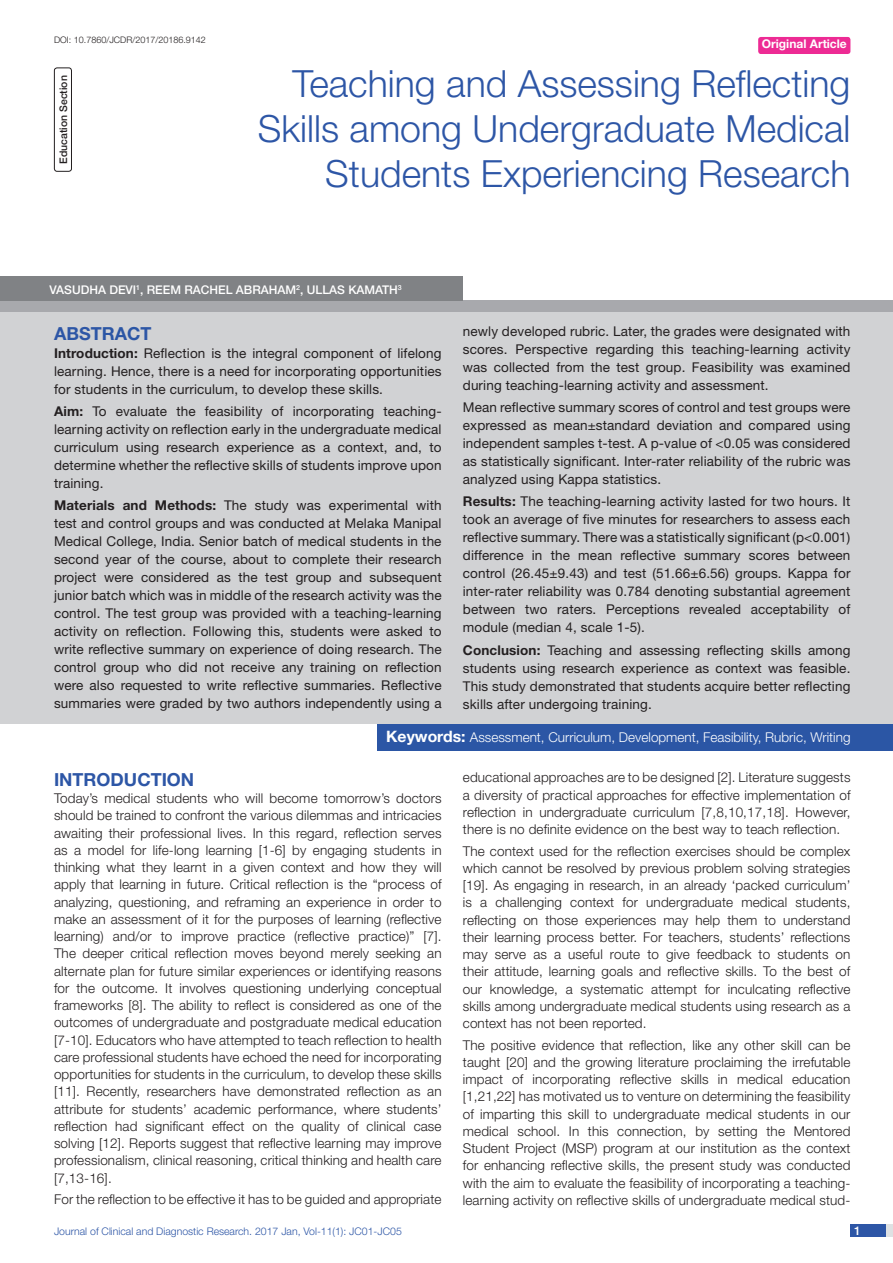
<style>
.page{position:relative;width:893px;height:1263px;background:#fff}
.page>*{position:absolute;margin:0;border:0;box-sizing:border-box;transform-origin:0 0}
.t1{font:300 37.5px/45px "Helvetica Neue";color:#2d56a6;text-align:right}
.t2{font:700 18px "Helvetica Neue";color:#2d56a6}
.t3{font:300 13.5px/17.2px "Helvetica Neue";letter-spacing:.01em;color:#231f20;text-align:justify}
.t4{font:13.5px/18px "Helvetica Neue";letter-spacing:.01em;color:#231f20;text-align:justify}
.t5{font:300 13.5px "Helvetica Neue";color:#fff}
.t6{font:500 12px "Helvetica Neue";color:#fff}
.t7{font:700 12px "Helvetica Neue";color:#fff}
.t8{font:300 10.5px "Helvetica Neue";color:#2d56a6}
.t9{font:500 10.5px "Helvetica Neue";color:#231f20}
.t10{font:300 9px "Helvetica Neue";color:#231f20}
.s1{color:#2b56a5}
.s2{font-weight:700}
.s3{font-weight:700;font-size:15.75px}
</style>
<div class="page">
<div style="left:850px;top:1224px;width:43px;height:13px;background:#dee1e3"></div>
<div style="left:850px;top:1224px;width:35px;height:13px;background:#2d56a6"></div>
<div style="left:758px;top:37px;width:92px;height:17px;background:#ed2b94;border-radius:3px"></div>
<div style="left:0;top:301px;width:893px;height:12px;background:#a8a9ad"></div>
<div style="left:0;top:313px;width:893px;height:411px;background:#d1d2d4"></div>
<div style="left:378px;top:724px;width:515px;height:26px;background:#2b56a5"></div>
<div style="left:0;top:277px;width:463px;height:24px;background:#808285"></div>
<div style="left:54px;top:68px;width:18px;height:104px;border:1px solid #231f20;border-radius:3px"></div>
<p class="t10" style="left:54px;top:35px;width:153px">DOI: 10.7860/JCDR/2017/20186.9142</p>
<p class="t7" style="left:762px;top:37px;width:87px">Original Article</p>
<p class="t9" style="left:57px;top:164px;width:90px;rotate:-90deg">EDUCATION SECTION</p>
<h1 class="t1" style="left:258px;top:60px;width:594px">Teaching and Assessing Reflecting<br>Skills among Undergraduate Medical<br>Students Experiencing Research</h1>
<p class="t6" style="left:50px;top:282px;width:69px">VASUDHA DEV</p>
<p class="t6" style="left:133px;top:282px;width:270px">I<sup>1</sup>, REEM RACHEL ABRAHAM<sup>2</sup>, ULLAS KAMATH<sup>3</sup></p>
<h2 class="t2" style="left:54px;top:322px;width:98px">ABST<span class="s1">RAC</span>T</h2>
<p class="t4" style="left:54px;top:344px;width:389px"><span class="s2">Introduction:</span> Reflection is the integral component of lifelong learning. Hence, there is a need for incorporating opportunities for students in the curriculum, to develop these skills.</p>
<p class="t4" style="left:54px;top:402px;width:389px"><span class="s2">Aim:</span> To evaluate the feasibility of incorporating teaching&shy;learning activity on reflection early in the undergraduate medical curriculum using research experience as a context, and, to determine whether the reflective skills of students improve upon training.</p>
<p class="t4" style="left:54px;top:496px;width:389px"><span class="s2">Materials and Methods:</span> The study was experimental with test and control groups and was conducted at Melaka Manipal Medical College, India. Senior batch of medical students in the second year of the course, about to complete their research project were considered as the test group and subsequent junior batch which was in middle of the research activity was the control. The test group was provided with a teaching-learning activity on reflection. Following this, students were asked to write reflective summary on experience of doing research. The control group who did not receive any training on reflection were also requested to write reflective summaries. Reflective summaries were graded by two authors independently using a</p>
<p class="t4" style="left:463px;top:322px;width:389px">newly developed rubric. Later, the grades were designated with scores. Perspective regarding this teaching-learning activity was collected from the test group. Feasibility was examined during teaching-learning activity and assessment.</p>
<p class="t4" style="left:463px;top:398px;width:389px">Mean reflective summary scores of control and test groups were expressed as mean±standard deviation and compared using independent samples t-test. A p-value of &lt;0.05 was considered as statistically significant. Inter-rater reliability of the rubric was analyzed using Kappa statistics.</p>
<p class="t4" style="left:463px;top:492px;width:389px"><span class="s2">Results:</span> The teaching-learning activity lasted for two hours. It took an average of five minutes for researchers to assess each reflective summary. There was a statistically significant (p&lt;0.001) difference in the mean reflective summary scores between control (26.45±9.43) and test (51.66±6.56) groups. Kappa for inter-rater reliability was 0.784 denoting substantial agreement between two raters. Perceptions revealed acceptability of module (median 4, scale 1-5).</p>
<p class="t4" style="left:463px;top:641px;width:389px"><span class="s2">Conclusion:</span> Teaching and assessing reflecting skills among students using research experience as context was feasible.<br>This study demonstrated that students acquire better reflecting skills after undergoing training.</p>
<p class="t5" style="left:386px;top:729px;width:466px"><span class="s3">Keywords:</span> Assessment, Curriculum, Development, Feasibility, Rubric, Writing</p>
<h2 class="t2" style="left:54px;top:768px;width:142px">Introduction</h2>
<p class="t3" style="left:54px;top:789px;width:389px">Today’s medical students who will become tomorrow’s doctors should be trained to confront the various dilemmas and intricacies awaiting their professional lives. In this regard, reflection serves as a model for life-long learning [1-6] by engaging students in thinking what they learnt in a given context and how they will apply that learning in future. Critical reflection is the “process of analyzing, questioning, and reframing an experience in order to make an assessment of it for the purposes of learning (reflective learning) and/or to improve practice (reflective practice)” [7].<br>The deeper critical reflection moves beyond merely seeking an alternate plan for future similar experiences or identifying reasons for the outcome. It involves questioning underlying conceptual frameworks [8]. The ability to reflect is considered as one of the outcomes of undergraduate and postgraduate medical education [7-10]. Educators who have attempted to teach reflection to health care professional students have echoed the need for incorporating opportunities for students in the curriculum, to develop these skills [11]. Recently, researchers have demonstrated reflection as an attribute for students’ academic performance, where students’ reflection had significant effect on the quality of clinical case solving [12]. Reports suggest that reflective learning may improve professionalism, clinical reasoning, critical thinking and health care [7,13-16].</p>
<p class="t3" style="left:54px;top:1190px;width:389px">For the reflection to be effective it has to be guided and appropriate</p>
<p class="t3" style="left:463px;top:769px;width:389px">educational approaches are to be designed [2]. Literature suggests a diversity of practical approaches for effective implementation of reflection in undergraduate curriculum [7,8,10,17,18]. However, there is no definite evidence on the best way to teach reflection.</p>
<p class="t3" style="left:463px;top:842px;width:389px">The context used for the reflection exercises should be complex which cannot be resolved by previous problem solving strategies [19]. As engaging in research, in an already ‘packed curriculum’ is a challenging context for undergraduate medical students, reflecting on those experiences may help them to understand their learning process better. For teachers, students’ reflections may serve as a useful route to give feedback to students on their attitude, learning goals and reflective skills. To the best of our knowledge, a systematic attempt for inculcating reflective skills among undergraduate medical students using research as a context has not been reported.</p>
<p class="t3" style="left:463px;top:1036px;width:389px">The positive evidence that reflection, like any other skill can be taught [20] and the growing literature proclaiming the irrefutable impact of incorporating reflective skills in medical education [1,21,22] has motivated us to venture on determining the feasibility of imparting this skill to undergraduate medical students in our medical school. In this connection, by setting the Mentored Student Project (MSP) program at our institution as the context for enhancing reflective skills, the present study was conducted with the aim to evaluate the feasibility of incorporating a teaching&shy;learning activity on reflective skills of undergraduate medical stud-</p>
<p class="t8" style="left:54px;top:1225px;width:349px">Journal of Clinical and Diagnostic Research. 2017 Jan, Vol-11(1): JC01-JC05</p>
<p class="t6" style="left:854px;top:1223px;width:8px">1</p>
</div>
